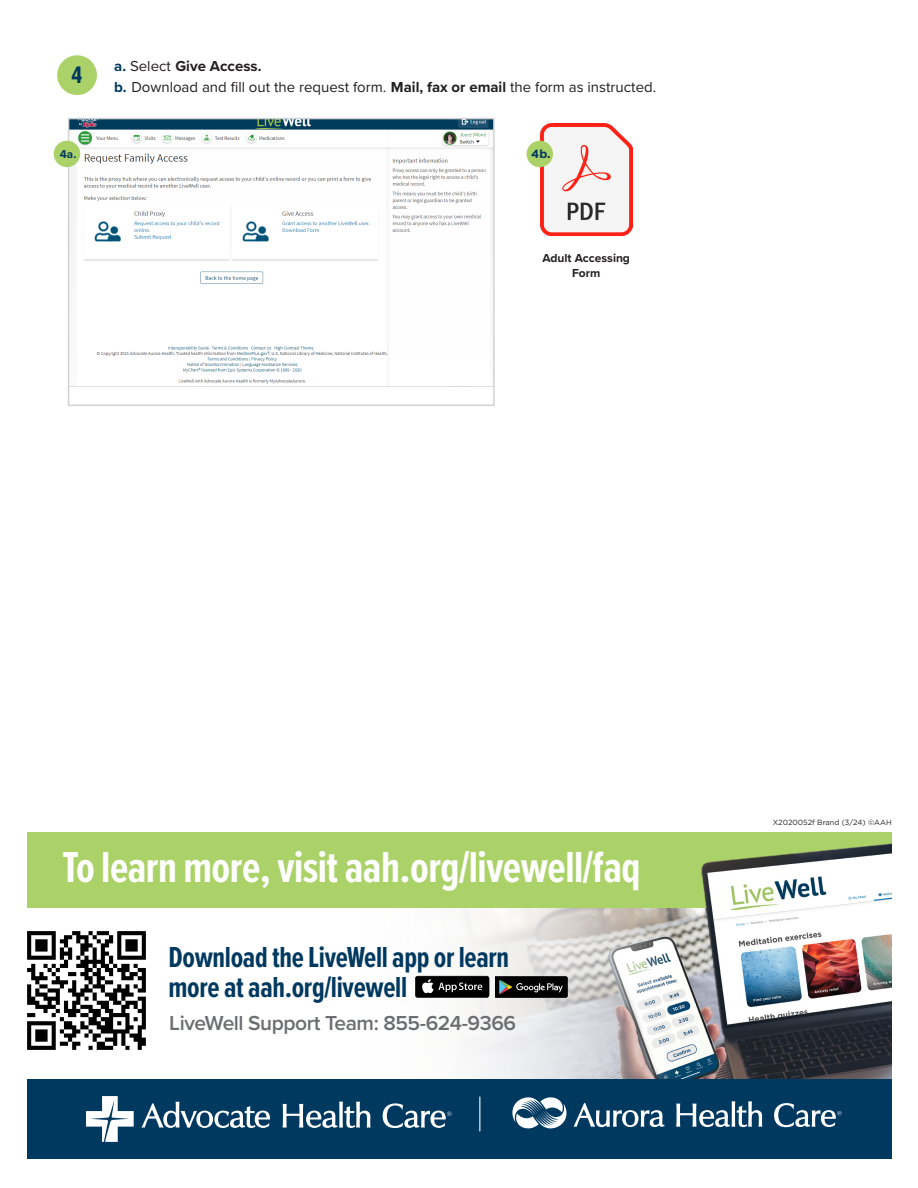
<style>
.page{position:relative;width:918px;height:1188px;background:#fff}
.page>*{position:absolute;margin:0;border:0;box-sizing:border-box;transform-origin:0 0}
.t1{font:700 45px "Proxima Nova Ex Cn";letter-spacing:-.01em;color:#fff}
.t2{font:700 30px "Proxima Nova Ex Cn";letter-spacing:-.01em;color:#00395f}
.t3{font:700 24.9px "Proxima Nova Ex Cn";color:#00395f}
.t4{font:600 21px "Proxima Nova";letter-spacing:-.02em;color:#6c6d70}
.t5{font:15px "Proxima Nova";color:#231f20}
.t6{font:700 15px "Proxima Nova";color:#231f20}
.t7{font:700 12px/15px "Proxima Nova";color:#231f20;text-align:center}
.t8{font:700 11.85px "Proxima Nova";color:#00395f}
.t9{font:700 11.85px "Gotham";color:#00395f}
.t10{font:7.5px "Gotham";color:#231f20}
.s1{color:#00395f}
.s2{font-weight:400}
.s3{font-weight:700;color:#00395f}
.s4{font-weight:700}
.s5{color:#231f20}
</style>
<div class="page">
<img style="left:71px;top:121px;width:421px;height:263px">
<div style="left:68px;top:118px;width:427px;height:288px;border:2px solid #d1d2d4"></div>
<div style="left:57px;top:55px;width:40px;height:40px;background:#abd268;border-radius:50%"></div>
<img style="left:540px;top:123px;width:92px;height:113px">
<div style="left:527px;top:141px;width:26px;height:26px;background:#abd268;border-radius:50%"></div>
<div style="left:54px;top:141px;width:26px;height:26px;background:#abd268;border-radius:50%"></div>
<img style="left:675px;top:908px;width:217px;height:171px">
<svg style="left:417px;top:908px;width:258px;height:171px"></svg>
<div style="left:27px;top:832px;width:865px;height:76px;background:#abd268"></div>
<img style="left:27px;top:931px;width:119px;height:119px">
<div style="left:27px;top:1079px;width:865px;height:80px;background:#00395f"></div>
<hr style="left:480px;top:1097px;width:1px;height:34px;background:#fff">
<svg style="left:512px;top:1097px;width:55px;height:32px"></svg>
<svg style="left:574px;top:1103px;width:91px;height:24px"></svg>
<svg style="left:676px;top:1101px;width:86px;height:26px"></svg>
<svg style="left:774px;top:1103px;width:68px;height:24px"></svg>
<svg style="left:141px;top:1101px;width:129px;height:27px"></svg>
<svg style="left:283px;top:1102px;width:87px;height:26px"></svg>
<svg style="left:383px;top:1103px;width:69px;height:25px"></svg>
<svg style="left:86px;top:1096px;width:48px;height:46px"></svg>
<img style="left:697px;top:843px;width:195px;height:189px">
<svg style="left:415px;top:976px;width:74px;height:22px;background:#272727"></svg>
<svg style="left:495px;top:976px;width:73px;height:22px;background:#1f2121"></svg>
<p class="t3" style="left:72px;top:57px;width:12px">4</p>
<p class="t6" style="left:114px;top:54px;width:149px"><span class="s1">a.</span> <span class="s2">Select</span> Give Access.</p>
<p class="t5" style="left:114px;top:75px;width:543px"><span class="s3">b.</span> Download and fill out the request form. <span class="s4">Mail, fax or email</span> the form as instructed.</p>
<p class="t8" style="left:60px;top:145px;width:18px">4a.</p>
<p class="t9" style="left:531px;top:146px;width:21px">4b<span class="s5">.</span></p>
<p class="t7" style="left:542px;top:250px;width:89px">Adult Accessing<br>Form</p>
<p class="t1" style="left:62px;top:834px;width:580px">To learn more, visit aah.org/livewell/faq</p>
<p class="t2" style="left:169px;top:935px;width:342px">Download the LiveWell app or learn</p>
<p class="t2" style="left:169px;top:965px;width:240px">more at aah.org/livewell</p>
<p class="t4" style="left:169px;top:1008px;width:348px">LiveWell Support Team: 855-624-9366</p>
<p class="t10" style="left:773px;top:818px;width:120px">X2020052f Brand (3/24) ©AAH</p>
</div>
